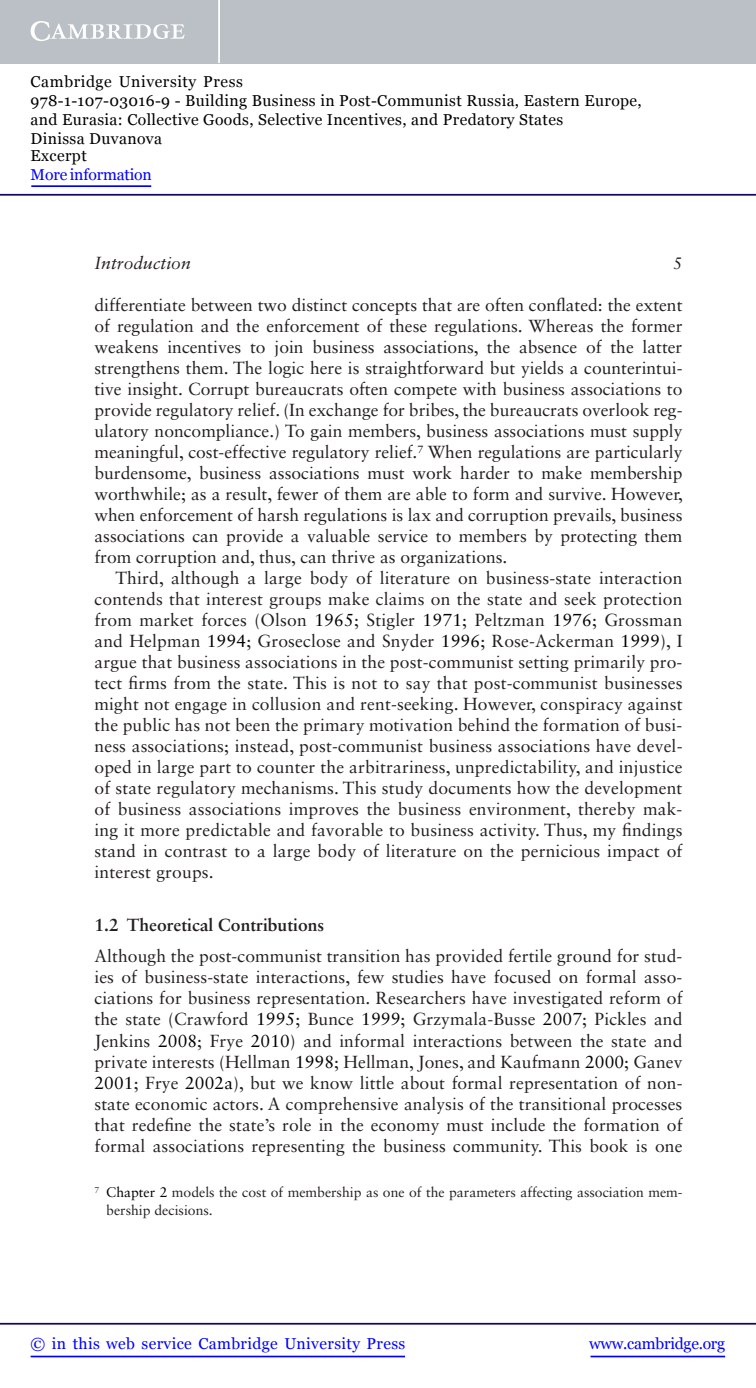
<style>
.page{position:relative;width:756px;height:1388px;background:#fff}
.page>*{position:absolute;margin:0;border:0;box-sizing:border-box;transform-origin:0 0}
.t1{font:17.5px/21px "Sabon LT Std";letter-spacing:.005em;color:#231f20}
.t2{font:italic 17.5px "Sabon LT Std";color:#231f20}
.t3{font:16.62px "Sabon LT Std";color:#231f20}
.t4{font:15.75px/18.6px "Georgia";letter-spacing:.025em;color:#000}
.t5{font:15.75px "Georgia";letter-spacing:.025em;color:#00f}
.t6{font:15.75px "Georgia";letter-spacing:-.015em;color:#00f}
.t7{font:15.75px "Georgia";letter-spacing:-.01em;color:#00f}
.t8{font:14px/17.5px "Sabon LT Std";color:#231f20}
.s1{color:#000}
.s2{font-weight:700}
</style>
<div class="page">
<hr style="left:591px;top:1355px;width:134px;height:2px;background:#00f">
<hr style="left:0;top:1323px;width:756px;height:1px;background:#150666">
<hr style="left:31px;top:1355px;width:374px;height:2px;background:#00f">
<div style="left:0;top:0;width:756px;height:63px;background:#bac0c6"></div>
<svg style="left:31px;top:21px;width:154px;height:20px"></svg>
<hr style="left:218px;top:0;width:2px;height:63px;background:#fff">
<hr style="left:0;top:194px;width:756px;height:2px;background:#150666">
<hr style="left:31px;top:185px;width:120px;height:2px;background:#00f">
<p class="t4" style="left:31px;top:72px;width:613px">Cambridge University Press<br>978-1-107-03016-9 - Building Business in Post-Communist Russia, Eastern Europe, and Eurasia: Collective Goods, Selective Incentives, and Predatory States<br>Dinissa Duvanova<br>Excerpt</p>
<p class="t7" style="left:31px;top:166px;width:123px">More information</p>
<p class="t2" style="left:94px;top:253px;width:98px">Introduction</p>
<p class="t3" style="left:673px;top:253px;width:11px">5</p>
<p class="t1" style="left:94px;top:295px;width:590px">differentiate between two distinct concepts that are often conflated: the extent</p>
<p class="t1" style="left:94px;top:316px;width:590px">of regulation and the enforcement of these regulations. Whereas the former</p>
<p class="t1" style="left:94px;top:337px;width:589px">weakens incentives to join business associations, the absence of the latter</p>
<p class="t1" style="left:94px;top:358px;width:590px">strengthens them. The logic here is straightforward but yields a counterintui-</p>
<p class="t1" style="left:94px;top:379px;width:590px">tive insight. Corrupt bureaucrats often compete with business associations to</p>
<p class="t1" style="left:94px;top:400px;width:590px">provide regulatory relief. (In exchange for bribes, the bureaucrats overlook reg-</p>
<p class="t1" style="left:94px;top:421px;width:589px">ulatory noncompliance.) To gain members, business associations must supply</p>
<p class="t1" style="left:94px;top:442px;width:590px">meaningful, cost-effective regulatory relief.<sup>7</sup> When regulations are particularly</p>
<p class="t1" style="left:94px;top:463px;width:589px">burdensome, business associations must work harder to make membership</p>
<p class="t1" style="left:94px;top:484px;width:590px">worthwhile; as a result, fewer of them are able to form and survive. However,</p>
<p class="t1" style="left:94px;top:505px;width:590px">when enforcement of harsh regulations is lax and corruption prevails, business</p>
<p class="t1" style="left:94px;top:526px;width:590px">associations can provide a valuable service to members by protecting them</p>
<p class="t1" style="left:94px;top:547px;width:414px">from corruption and, thus, can thrive as organizations.</p>
<p class="t1" style="left:115px;top:568px;width:568px">Third, although a large body of literature on business-state interaction</p>
<p class="t1" style="left:94px;top:589px;width:590px">contends that interest groups make claims on the state and seek protection</p>
<p class="t1" style="left:94px;top:610px;width:589px">from market forces (Olson <span class="s1">1965</span>; Stigler <span class="s1">1971</span>; Peltzman <span class="s1">1976</span>; Grossman</p>
<p class="t1" style="left:94px;top:631px;width:589px">and Helpman <span class="s1">1994</span>; Groseclose and Snyder <span class="s1">1996</span>; Rose-Ackerman <span class="s1">1999</span>), I</p>
<p class="t1" style="left:94px;top:652px;width:589px">argue that business associations in the post-communist setting primarily pro-</p>
<p class="t1" style="left:94px;top:673px;width:590px">tect firms from the state. This is not to say that post-communist businesses</p>
<p class="t1" style="left:94px;top:694px;width:590px">might not engage in collusion and rent-seeking. However, conspiracy against</p>
<p class="t1" style="left:94px;top:715px;width:589px">the public has not been the primary motivation behind the formation of busi-</p>
<p class="t1" style="left:94px;top:736px;width:590px">ness associations; instead, post-communist business associations have devel-</p>
<p class="t1" style="left:94px;top:757px;width:589px">oped in large part to counter the arbitrariness, unpredictability, and injustice</p>
<p class="t1" style="left:94px;top:778px;width:589px">of state regulatory mechanisms. This study documents how the development</p>
<p class="t1" style="left:94px;top:799px;width:589px">of business associations improves the business environment, thereby mak-</p>
<p class="t1" style="left:94px;top:820px;width:590px">ing it more predictable and favorable to business activity. Thus, my findings</p>
<p class="t1" style="left:94px;top:841px;width:589px">stand in contrast to a large body of literature on the pernicious impact of</p>
<p class="t1" style="left:94px;top:862px;width:121px">interest groups.</p>
<p class="t1" style="left:94px;top:909px;width:589px;line-height:31.5px"><span class="s2">1.2 Theoretical Contributions<br></span>Although the post-communist transition has provided fertile ground for stud-</p>
<p class="t1" style="left:94px;top:967px;width:590px;text-align:justify">ies of business-state interactions, few studies have focused on formal asso&shy;ciations for business representation. Researchers have investigated reform of the state (Crawford <span class="s1">1995</span>; Bunce <span class="s1">1999</span>; Grzymala-Busse <span class="s1">2007</span>; Pickles and Jenkins <span class="s1">2008</span>; Frye <span class="s1">2010</span>) and informal interactions between the state and private interests (Hellman <span class="s1">1998</span>; Hellman, Jones, and Kaufmann <span class="s1">2000</span>; Ganev <span class="s1">2001</span>; Frye <span class="s1">2002a</span>), but we know little about formal representation of non&shy;state economic actors. A comprehensive analysis of the transitional processes that redefine the state’s role in the economy must include the formation of formal associations representing the business community. This book is one</p>
<p class="t8" style="left:106px;top:1183px;width:578px;text-indent:-12px"><sup>7</sup> <span class="s1">Chapter 2</span> models the cost of membership as one of the parameters affecting association mem&shy;bership decisions.</p>
<p class="t5" style="left:31px;top:1335px;width:376px">© in this web service Cambridge University Press</p>
<p class="t6" style="left:589px;top:1335px;width:137px">www.cambridge.org</p>
</div>
